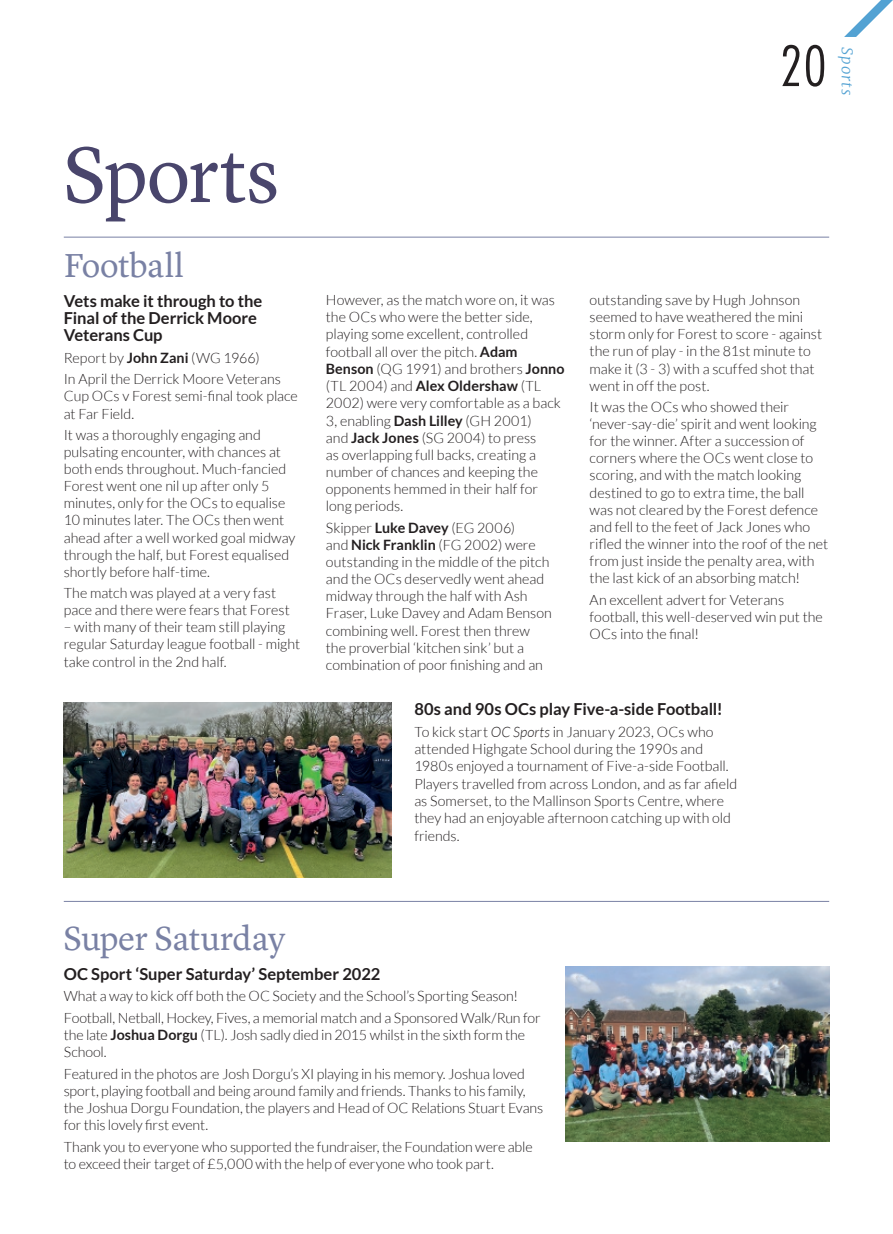
<style>
.page{position:relative;width:893px;height:1234px;background:#fff}
.page>*{position:absolute;margin:0;border:0;box-sizing:border-box;transform-origin:0 0}
.t1{font:81px "Lyon Text";letter-spacing:-.01em;color:#49456c}
.t2{font:300 condensed 54px "Futura Std";color:#231f20}
.t3{font:34.5px "Lyon Text";letter-spacing:-.01em;color:#7981a4}
.t4{font:700 16.5px/17.2px "Lato";letter-spacing:-.005em;color:#231f20}
.t5{font:italic 300 15px "Merriweather";letter-spacing:.075em;color:#53a2d3}
.t6{font:300 14.25px/17.1px "Lato";color:#231f20}
.s1{font-weight:700}
.s2{font-style:italic}
</style>
<div class="page">
<svg style="left:844px;top:0;width:49px;height:37px"></svg>
<img style="left:63px;top:702px;width:328px;height:175px">
<hr style="left:64px;top:900px;width:765px;height:1px;background:#7981a4">
<hr style="left:64px;top:237px;width:765px;height:1px;background:#7981a4">
<img style="left:566px;top:966px;width:263px;height:175px">
<h1 class="t1" style="left:64px;top:113px;width:217px">Sports</h1>
<h3 class="t3" style="left:64px;top:239px;width:122px">Football</h3>
<p class="t4" style="left:64px;top:292px;width:200px">Vets make it through to the<br>Final of the Derrick Moore<br>Veterans Cup</p>
<p class="t6" style="left:64px;top:347px;width:219px;line-height:21.3px">Report by <span class="s1">John Zani</span> (WG 1966)<br>In April the Derrick Moore Veterans</p>
<p class="t6" style="left:64px;top:388px;width:236px">Cup OCs v Forest semi-final took place at Far Field.</p>
<p class="t6" style="left:64px;top:426px;width:233px">It was a thoroughly engaging and pulsating encounter, with chances at both ends throughout. Much-fancied Forest went one nil up after only 5 minutes, only for the OCs to equalise 10 minutes later. The OCs then went ahead after a well worked goal midway through the half, but Forest equalised shortly before half-time.</p>
<p class="t6" style="left:64px;top:584px;width:228px">The match was played at a very fast pace and there were fears that Forest</p>
<p class="t6" style="left:64px;top:618px;width:238px">– with many of their team still playing regular Saturday league football - might take control in the 2nd half.</p>
<h2 class="t2" style="left:780px;top:34px;width:48px">20</h2>
<p class="t5" style="left:858px;top:47px;width:50px;rotate:90deg">Sports</p>
<p class="t6" style="left:326px;top:291px;width:240px">However, as the match wore on, it was the OCs who were the better side, playing some excellent, controlled football all over the pitch. <span class="s1">Adam<br>Benson</span> (QG 1991) and brothers <span class="s1">Jonno </span>(TL 2004) and <span class="s1">Alex Oldershaw</span> (TL<br>2002) were very comfortable as a back<br>3, enabling <span class="s1">Dash Lilley</span> (GH 2001)<br>and <span class="s1">Jack Jones</span> (SG 2004) to press<br>as overlapping full backs, creating a number of chances and keeping the opponents hemmed in their half for long periods.</p>
<p class="t6" style="left:326px;top:519px;width:228px">Skipper <span class="s1">Luke Davey</span> (EG 2006)<br>and <span class="s1">Nick Franklin</span> (FG 2002) were outstanding in the middle of the pitch and the OCs deservedly went ahead midway through the half with Ash Fraser, Luke Davey and Adam Benson combining well. Forest then threw the proverbial ‘kitchen sink’ but a combination of poor finishing and an</p>
<p class="t4" style="left:414px;top:700px;width:310px">80s and 90s OCs play Five-a-side Football!</p>
<p class="t6" style="left:414px;top:723px;width:324px">To kick start <span class="s2">OC Sports</span> in January 2023, OCs who attended Highgate School during the 1990s and 1980s enjoyed a tournament of Five-a-side Football.<br>Players travelled from across London, and as far afield as Somerset, to the Mallinson Sports Centre, where they had an enjoyable afternoon catching up with old friends.</p>
<p class="t6" style="left:590px;top:291px;width:234px">outstanding save by Hugh Johnson seemed to have weathered the mini storm only for Forest to score - against the run of play - in the 81st minute to make it (3 - 3) with a scuffed shot that went in off the post.</p>
<p class="t6" style="left:590px;top:398px;width:240px">It was the OCs who showed their ‘never-say-die’ spirit and went looking for the winner. After a succession of corners where the OCs went close to scoring, and with the match looking destined to go to extra time, the ball was not cleared by the Forest defence and fell to the feet of Jack Jones who rifled the winner into the roof of the net from just inside the penalty area, with the last kick of an absorbing match!</p>
<p class="t6" style="left:590px;top:590px;width:235px">An excellent advert for Veterans football, this well-deserved win put the<br>OCs into the final!</p>
<h3 class="t3" style="left:64px;top:911px;width:223px">Super Saturday</h3>
<p class="t4" style="left:64px;top:964px;width:318px">OC Sport ‘Super Saturday’ September 2022</p>
<p class="t6" style="left:64px;top:985px;width:479px;line-height:21.5px">What a way to kick off both the OC Society and the School’s Sporting Season!<br>Football, Netball, Hockey, Fives, a memorial match and a Sponsored Walk/Run for</p>
<p class="t6" style="left:64px;top:1025px;width:463px">the late <span class="s1">Joshua Dorgu</span> (TL). Josh sadly died in 2015 whilst in the sixth form the<br>School.</p>
<p class="t6" style="left:64px;top:1064px;width:481px">Featured in the photos are Josh Dorgu’s XI playing in his memory. Joshua loved sport, playing football and being around family and friends. Thanks to his family, the Joshua Dorgu Foundation, the players and Head of OC Relations Stuart Evans for this lovely first event.</p>
<p class="t6" style="left:64px;top:1137px;width:470px">Thank you to everyone who supported the fundraiser, the Foundation were able to exceed their target of £5,000 with the help of everyone who took part.</p>
</div>
